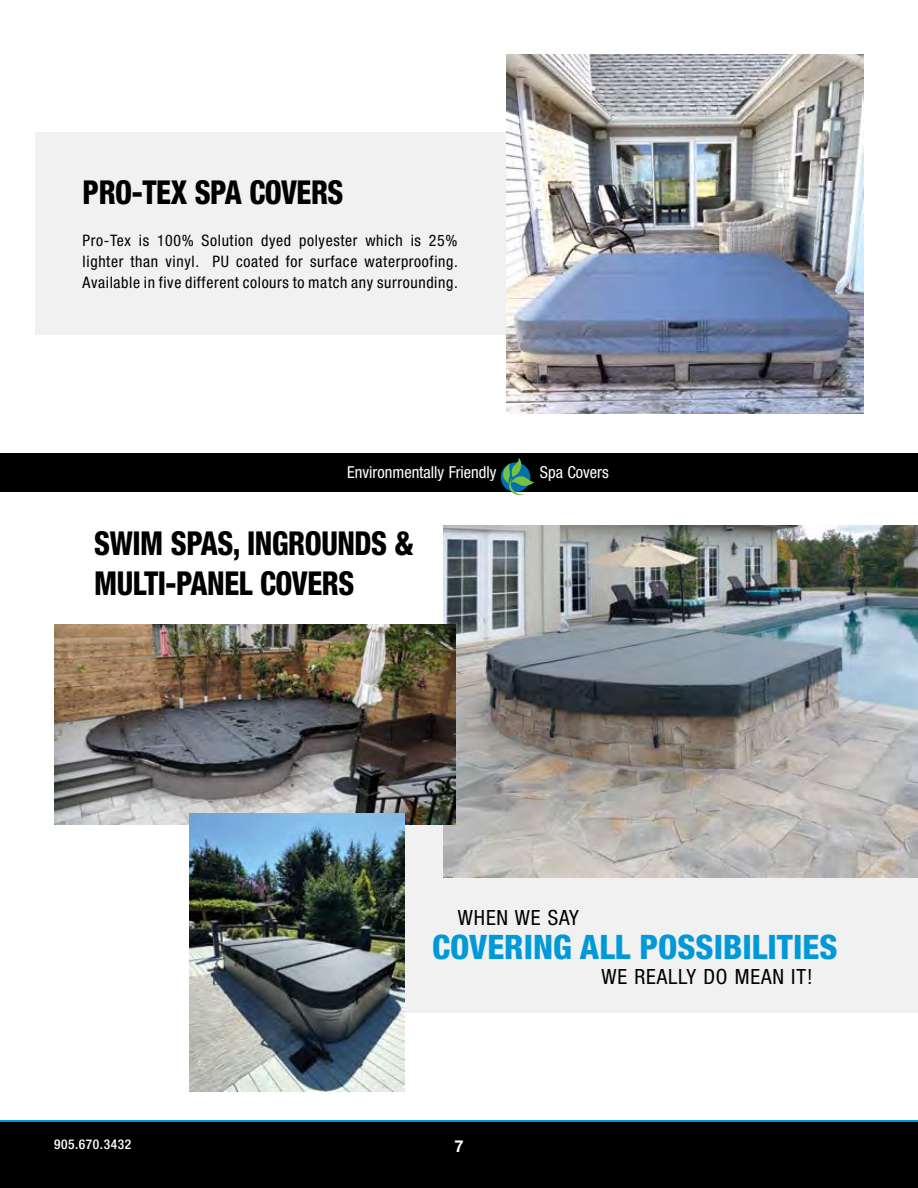
<style>
.page{position:relative;width:918px;height:1188px;background:#fff}
.page>*{position:absolute;margin:0;border:0;box-sizing:border-box;transform-origin:0 0}
.t1{font:800 condensed 33.75px "Helvetica Neue LTW1 G";color:#0099d8}
.t2{font:800 condensed 33px/39.6px "Helvetica Neue LT Pro";letter-spacing:-.015em;color:#000;scale:.9 1}
.t3{font:condensed 21px "Helvetica Neue LT Pro";letter-spacing:.04em;color:#000}
.t4{font:condensed 16.5px "Helvetica Neue LT Pro";color:#fff}
.t5{font:700 16.5px "Helvetica Neue LT Pro";color:#fff}
.t6{font:condensed 15.9px/21px "Helvetica Neue LT Pro";letter-spacing:.04em;color:#000;text-align:justify}
.t7{font:500 condensed 13.5px "Helvetica Neue LT Pro";letter-spacing:.04em;color:#fff}
</style>
<div class="page">
<div style="left:0;top:1120px;width:918px;height:68px;background:#0099d8"></div>
<div style="left:0;top:1122px;width:918px;height:66px;background:#000"></div>
<div style="left:35px;top:133px;width:781px;height:202px;background:#f1f1f2"></div>
<div style="left:332px;top:798px;width:586px;height:215px;background:#f1f1f2"></div>
<img style="left:444px;top:525px;width:474px;height:352px">
<img style="left:507px;top:54px;width:357px;height:360px">
<div style="left:0;top:453px;width:918px;height:38px;background:#000"></div>
<div style="left:501px;top:463px;width:29px;height:29px;background:#0070ae;border-radius:50%"></div>
<svg style="left:503px;top:457px;width:32px;height:38px"></svg>
<img style="left:54px;top:624px;width:402px;height:201px">
<img style="left:189px;top:813px;width:216px;height:279px">
<h2 class="t2" style="left:83px;top:172px;width:291px">PRO-TEX SPA COVERS</h2>
<p class="t6" style="left:83px;top:229px;width:377px">Pro-Tex is 100% Solution dyed polyester which is 25% lighter than vinyl. PU coated for surface waterproofing.<br>Available in five different colours to match any surrounding.</p>
<p class="t4" style="left:347px;top:462px;width:151px">Environmentally Friendly</p>
<p class="t4" style="left:540px;top:462px;width:71px">Spa Covers</p>
<h2 class="t2" style="left:94px;top:523px;width:356px">SWIM SPAS, INGROUNDS &amp;<br>MULTI-PANEL COVERS</h2>
<h3 class="t3" style="left:458px;top:905px;width:122px">WHEN WE SAY</h3>
<h1 class="t1" style="left:432px;top:926px;width:407px">COVERING ALL POSSIBILITIES</h1>
<h3 class="t3" style="left:602px;top:964px;width:212px">WE REALLY DO MEAN IT!</h3>
<p class="t7" style="left:54px;top:1136px;width:79px">905.670.3432</p>
<p class="t5" style="left:454px;top:1136px;width:11px">7</p>
</div>
